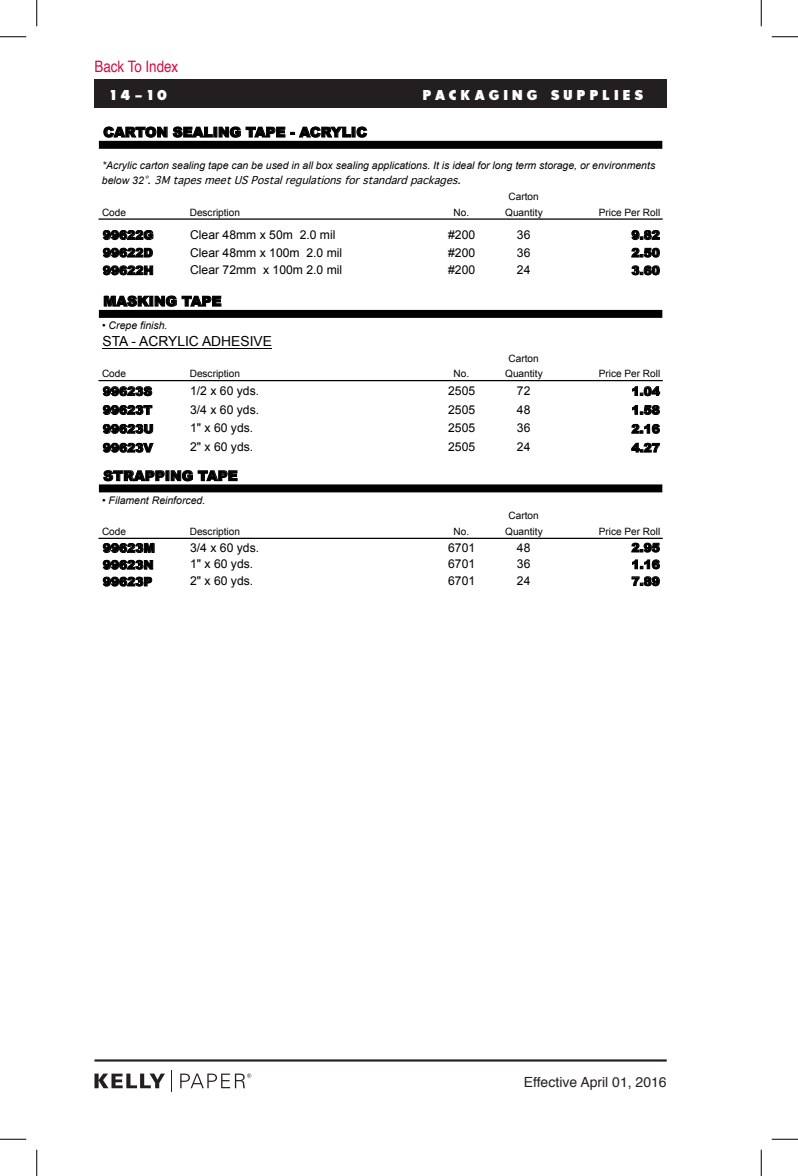
<style>
.page{position:relative;width:798px;height:1176px;background:#fff}
.page>*{position:absolute;margin:0;border:0;box-sizing:border-box;transform-origin:0 0}
.t1{font:15.75px "Helvetica";color:#d20d44;scale:.85 1}
.t2{font:14px "Glasnost Extrabold FAF";letter-spacing:.3em;color:#fff}
.t3{font:14px "Helvetica";color:#231f20}
.t4{font:900 13.83px "Arial";color:#000}
.t5{font:13.83px "Arial";color:#000}
.t6{font:12.25px "Arial";color:#000}
.t7{font:900 12.25px "Arial";color:#000}
.t8{font:italic 10.5px/14.7px "Arial";color:#000}
.t9{font:10.15px "Arial";color:#000}
.s1{font-family:"Geneva"}
</style>
<div class="page">
<hr style="left:94px;top:1059px;width:573px;height:3px;background:#231f20">
<svg style="left:94px;top:1074px;width:71px;height:14px"></svg>
<svg style="left:180px;top:1074px;width:71px;height:14px"></svg>
<div style="left:94px;top:79px;width:573px;height:29px;background:#231f20"></div>
<svg style="left:104px;top:127px;width:63px;height:11px"></svg>
<svg style="left:173px;top:127px;width:194px;height:11px"></svg>
<svg style="left:103px;top:230px;width:50px;height:10px"></svg>
<svg style="left:632px;top:230px;width:28px;height:10px"></svg>
<svg style="left:103px;top:248px;width:50px;height:10px"></svg>
<svg style="left:632px;top:248px;width:28px;height:10px"></svg>
<svg style="left:103px;top:266px;width:50px;height:9px"></svg>
<svg style="left:632px;top:266px;width:28px;height:9px"></svg>
<svg style="left:104px;top:296px;width:117px;height:11px"></svg>
<hr style="left:102px;top:349px;width:170px;height:1px;background:#000">
<svg style="left:103px;top:386px;width:49px;height:10px"></svg>
<svg style="left:632px;top:386px;width:28px;height:10px"></svg>
<svg style="left:103px;top:405px;width:49px;height:10px"></svg>
<svg style="left:632px;top:405px;width:28px;height:10px"></svg>
<svg style="left:103px;top:424px;width:50px;height:10px"></svg>
<svg style="left:632px;top:424px;width:28px;height:10px"></svg>
<svg style="left:103px;top:443px;width:50px;height:10px"></svg>
<svg style="left:631px;top:443px;width:29px;height:9px"></svg>
<svg style="left:104px;top:470px;width:133px;height:11px"></svg>
<svg style="left:103px;top:543px;width:51px;height:10px"></svg>
<svg style="left:632px;top:543px;width:28px;height:9px"></svg>
<svg style="left:103px;top:560px;width:50px;height:10px"></svg>
<svg style="left:632px;top:560px;width:28px;height:9px"></svg>
<svg style="left:103px;top:577px;width:49px;height:9px"></svg>
<svg style="left:632px;top:576px;width:28px;height:10px"></svg>
<hr style="left:99px;top:218px;width:563px;height:2px;background:#000">
<hr style="left:99px;top:538px;width:563px;height:1px;background:#000">
<div style="left:99px;top:141px;width:563px;height:8px;background:#000"></div>
<div style="left:99px;top:310px;width:563px;height:8px;background:#000"></div>
<div style="left:99px;top:484px;width:563px;height:8px;background:#000"></div>
<hr style="left:99px;top:380px;width:563px;height:1px;background:#000">
<svg style="left:0;top:36px;width:26px;height:1px"></svg>
<svg style="left:772px;top:36px;width:26px;height:1px"></svg>
<svg style="left:0;top:1139px;width:26px;height:1px"></svg>
<svg style="left:772px;top:1139px;width:26px;height:1px"></svg>
<svg style="left:36px;top:0;width:1px;height:26px"></svg>
<svg style="left:36px;top:1150px;width:1px;height:26px"></svg>
<svg style="left:761px;top:0;width:1px;height:26px"></svg>
<svg style="left:761px;top:1150px;width:1px;height:26px"></svg>
<h1 class="t1" style="left:94px;top:55px;width:100px">Back To Index</h1>
<h2 class="t2" style="left:110px;top:87px;width:58px">14-10</h2>
<h2 class="t2" style="left:423px;top:87px;width:222px">PACKAGING SUPPLIES</h2>
<p class="t4" style="left:103px;top:127px;width:265px">CARTON SEALING TAPE - ACRYLIC</p>
<p class="t8" style="left:102px;top:159px;width:555px">*Acrylic carton sealing tape can be used in all box sealing applications. It is ideal for long term storage, or environments b e l o w 3 2 <span class="s1">°. 3M tapes meet US Postal regulations for standard packages.</span></p>
<p class="t9" style="left:509px;top:193px;width:32px">Carton</p>
<p class="t9" style="left:102px;top:208px;width:26px">Code</p>
<p class="t9" style="left:190px;top:208px;width:52px">Description</p>
<p class="t9" style="left:454px;top:208px;width:17px">No.</p>
<p class="t9" style="left:505px;top:208px;width:39px">Quantity</p>
<p class="t9" style="left:599px;top:208px;width:63px">Price Per Roll</p>
<p class="t7" style="left:103px;top:231px;width:52px">99622G</p>
<p class="t6" style="left:190px;top:230px;width:147px">Clear 48mm x 50m 2.0 mil</p>
<p class="t6" style="left:448px;top:230px;width:29px">#200</p>
<p class="t6" style="left:517px;top:230px;width:15px">36</p>
<p class="t7" style="left:632px;top:231px;width:30px">9.82</p>
<p class="t7" style="left:103px;top:248px;width:52px">99622D</p>
<p class="t6" style="left:190px;top:248px;width:154px">Clear 48mm x 100m 2.0 mil</p>
<p class="t6" style="left:448px;top:248px;width:29px">#200</p>
<p class="t6" style="left:517px;top:248px;width:15px">36</p>
<p class="t7" style="left:632px;top:248px;width:30px">2.50</p>
<p class="t7" style="left:103px;top:266px;width:52px">99622H</p>
<p class="t6" style="left:190px;top:265px;width:154px">Clear 72mm x 100m 2.0 mil</p>
<p class="t6" style="left:448px;top:265px;width:29px">#200</p>
<p class="t6" style="left:517px;top:265px;width:15px">24</p>
<p class="t7" style="left:632px;top:266px;width:30px">3.60</p>
<p class="t4" style="left:103px;top:296px;width:120px">MASKING TAPE</p>
<p class="t8" style="left:102px;top:319px;width:67px">• Crepe finish.</p>
<p class="t5" style="left:102px;top:336px;width:171px">STA - ACRYLIC ADHESIVE</p>
<p class="t9" style="left:509px;top:354px;width:32px">Carton</p>
<p class="t9" style="left:102px;top:370px;width:26px">Code</p>
<p class="t9" style="left:190px;top:370px;width:52px">Description</p>
<p class="t9" style="left:454px;top:370px;width:17px">No.</p>
<p class="t9" style="left:505px;top:370px;width:39px">Quantity</p>
<p class="t9" style="left:599px;top:370px;width:63px">Price Per Roll</p>
<p class="t7" style="left:103px;top:387px;width:51px">99623S</p>
<p class="t6" style="left:190px;top:386px;width:70px">1/2 x 60 yds.</p>
<p class="t6" style="left:448px;top:386px;width:29px">2505</p>
<p class="t6" style="left:517px;top:386px;width:15px">72</p>
<p class="t7" style="left:632px;top:387px;width:30px">1.04</p>
<p class="t7" style="left:103px;top:405px;width:51px">99623T</p>
<p class="t6" style="left:190px;top:405px;width:70px">3/4 x 60 yds.</p>
<p class="t6" style="left:448px;top:405px;width:29px">2505</p>
<p class="t6" style="left:517px;top:405px;width:15px">48</p>
<p class="t7" style="left:632px;top:405px;width:30px">1.58</p>
<p class="t7" style="left:103px;top:424px;width:52px">99623U</p>
<p class="t6" style="left:190px;top:423px;width:65px">1" x 60 yds.</p>
<p class="t6" style="left:448px;top:423px;width:29px">2505</p>
<p class="t6" style="left:517px;top:423px;width:15px">36</p>
<p class="t7" style="left:632px;top:424px;width:30px">2.16</p>
<p class="t7" style="left:103px;top:443px;width:52px">99623V</p>
<p class="t6" style="left:190px;top:442px;width:65px">2" x 60 yds.</p>
<p class="t6" style="left:448px;top:442px;width:29px">2505</p>
<p class="t6" style="left:517px;top:442px;width:15px">24</p>
<p class="t7" style="left:632px;top:443px;width:30px">4.27</p>
<p class="t4" style="left:103px;top:471px;width:136px">STRAPPING TAPE</p>
<p class="t8" style="left:102px;top:494px;width:105px">• Filament Reinforced.</p>
<p class="t9" style="left:509px;top:512px;width:32px">Carton</p>
<p class="t9" style="left:102px;top:527px;width:26px">Code</p>
<p class="t9" style="left:190px;top:527px;width:52px">Description</p>
<p class="t9" style="left:454px;top:527px;width:17px">No.</p>
<p class="t9" style="left:505px;top:527px;width:39px">Quantity</p>
<p class="t9" style="left:599px;top:527px;width:63px">Price Per Roll</p>
<p class="t7" style="left:103px;top:543px;width:54px">99623M</p>
<p class="t6" style="left:190px;top:543px;width:70px">3/4 x 60 yds.</p>
<p class="t6" style="left:448px;top:543px;width:29px">6701</p>
<p class="t6" style="left:517px;top:543px;width:15px">48</p>
<p class="t7" style="left:632px;top:543px;width:30px">2.95</p>
<p class="t7" style="left:103px;top:560px;width:52px">99623N</p>
<p class="t6" style="left:190px;top:559px;width:65px">1" x 60 yds.</p>
<p class="t6" style="left:448px;top:559px;width:29px">6701</p>
<p class="t6" style="left:517px;top:559px;width:15px">36</p>
<p class="t7" style="left:632px;top:560px;width:30px">1.16</p>
<p class="t7" style="left:103px;top:577px;width:51px">99623P</p>
<p class="t6" style="left:190px;top:576px;width:65px">2" x 60 yds.</p>
<p class="t6" style="left:448px;top:576px;width:29px">6701</p>
<p class="t6" style="left:517px;top:576px;width:15px">24</p>
<p class="t7" style="left:632px;top:577px;width:30px">7.89</p>
<h2 class="t3" style="left:524px;top:1071px;width:144px">Effective April 01, 2016</h2>
</div>
